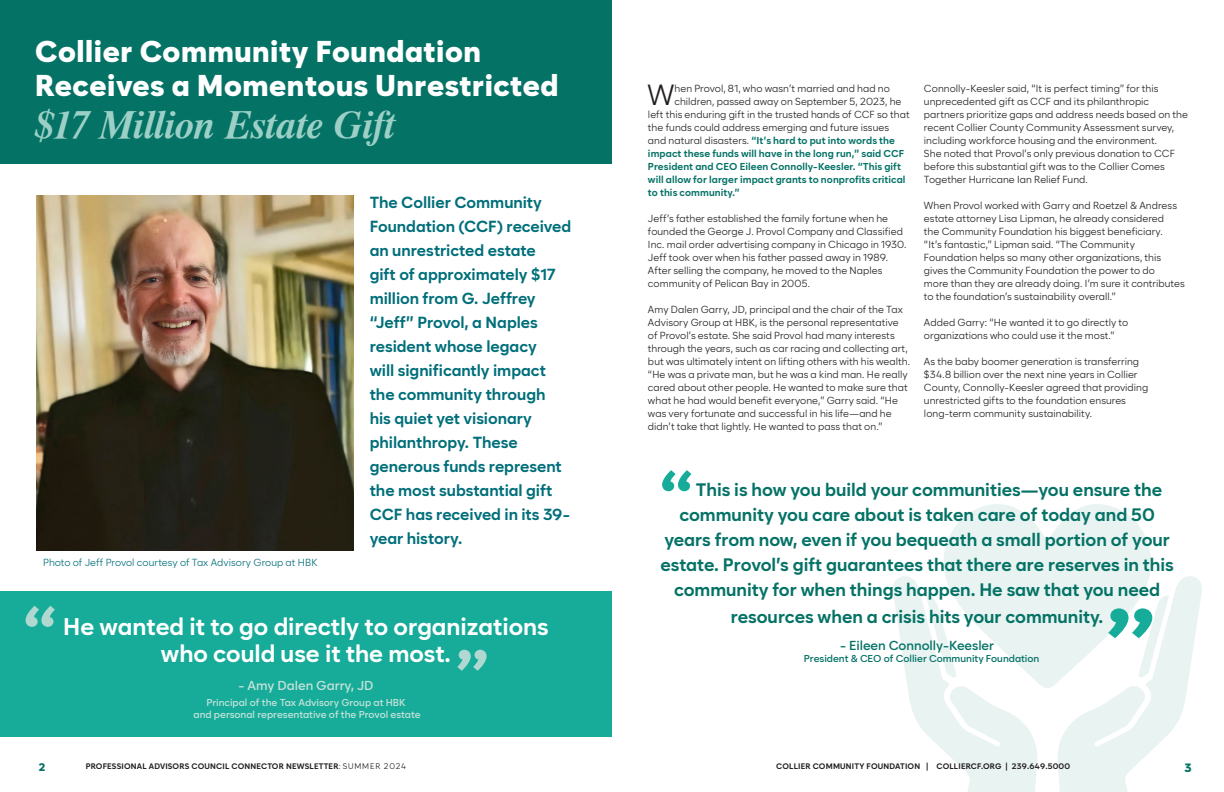
<style>
.page{position:relative;width:1224px;height:792px;background:#fff}
.page>*{position:absolute;margin:0;border:0;box-sizing:border-box;transform-origin:0 0}
.t1{font:italic 700 40px "Tiempo";letter-spacing:-.01em;color:#9cd0c6}
.t2{font:900 30px/34px "Cadiz";letter-spacing:.02em;color:#fff}
.t3{font:28.4px "Cadiz";color:#231f20}
.t4{font:700 24px/26.8px "Cadiz";color:#fff;text-align:center}
.t5{font:700 18px "Cadiz";color:#057266}
.t6{font:700 16px/24px "Cadiz";color:#006f7a}
.t7{font:600 13px "Cadiz";color:#057266}
.t8{font:600 13px "Cadiz";color:#c3e1da}
.t9{font:900 12px "Cadiz";color:#057266}
.t10{font:900 11px "Cadiz";color:#057266}
.t11{font:10px/13px "Cadiz";letter-spacing:.005em;color:#231f20}
.t12{font:700 10px "Cadiz";letter-spacing:.01em;color:#057266}
.t13{font:600 10px "Cadiz";color:#c3e1da}
.t14{font:10px "Cadiz";letter-spacing:.005em;color:#006f7a}
.t15{font:600 10px "Cadiz";color:#057266}
.t16{font:700 8px "Cadiz";letter-spacing:.025em;color:#231f20}
.s1{font-weight:400;color:#231f20}
.s2{font-weight:400}
</style>
<div class="page">
<div style="left:0;top:0;width:612px;height:163px;background:#057266"></div>
<img style="left:36px;top:195px;width:317px;height:356px">
<svg style="left:893px;top:576px;width:144px;height:216px"></svg>
<svg style="left:944px;top:504px;width:207px;height:185px;fill:#e9f4f2"></svg>
<svg style="left:662px;top:470px;width:29px;height:21px"></svg>
<svg style="left:1056px;top:569px;width:146px;height:223px"></svg>
<div style="left:0;top:591px;width:612px;height:146px;background:#16ac99"></div>
<svg style="left:26px;top:606px;width:29px;height:21px"></svg>
<svg style="left:457px;top:650px;width:30px;height:21px"></svg>
<p class="t2" style="left:35px;top:34px;width:525px">Collier Community Foundation<br>Receives a Momentous Unrestricted</p>
<p class="t1" style="left:35px;top:100px;width:363px">$17 Million Estate Gift</p>
<p class="t14" style="left:43px;top:556px;width:276px">Photo of Jeff Provol courtesy of Tax Advisory Group at HBK</p>
<p class="t6" style="left:370px;top:190px;width:203px">The Collier Community<br>Foundation (CCF) received an unrestricted estate<br>gift of approximately $17 million from G. Jeffrey “Jeff” Provol, a Naples resident whose legacy<br>will significantly impact the community through<br>his quiet yet visionary philanthropy. These generous funds represent the most substantial gift<br>CCF has received in its 39- year history.</p>
<p class="t4" style="left:63px;top:613px;width:487px">He wanted it to go directly to organizations who could use it the most.</p>
<p class="t8" style="left:239px;top:678px;width:136px">- Amy Dalen Garry, JD</p>
<p class="t13" style="left:206px;top:697px;width:201px">Principal of the Tax Advisory Group at HBK</p>
<p class="t13" style="left:194px;top:709px;width:229px">and personal representative of the Provol estate</p>
<p class="t3" style="left:648px;top:78px;width:28px">W</p>
<p class="t11" style="left:675px;top:82px;width:217px">hen Provol, 81, who wasn’t married and had no</p>
<p class="t11" style="left:675px;top:95px;width:228px">children, passed away on September 5, 2023, he</p>
<p class="t11" style="left:648px;top:108px;width:263px">left this enduring gift in the trusted hands of CCF so that</p>
<p class="t11" style="left:648px;top:121px;width:243px">the funds could address emerging and future issues</p>
<p class="t12" style="left:648px;top:134px;width:249px"><span class="s1">and natural disasters.</span> “It’s hard to put into words the</p>
<p class="t12" style="left:648px;top:147px;width:258px">impact these funds will have in the long run,” said CCF</p>
<p class="t12" style="left:648px;top:160px;width:254px">President and CEO Eileen Connolly-Keesler. “This gift</p>
<p class="t12" style="left:648px;top:173px;width:259px">will allow for larger impact grants to nonprofits critical</p>
<p class="t12" style="left:648px;top:186px;width:93px">to this community.”</p>
<p class="t11" style="left:648px;top:212px;width:260px">Jeff’s father established the family fortune when he founded the George J. Provol Company and Classified Inc. mail order advertising company in Chicago in 1930.<br>Jeff took over when his father passed away in 1989.<br>After selling the company, he moved to the Naples community of Pelican Bay in 2005.</p>
<p class="t11" style="left:648px;top:303px;width:263px">Amy Dalen Garry, JD, principal and the chair of the Tax Advisory Group at HBK, is the personal representative of Provol’s estate. She said Provol had many interests through the years, such as car racing and collecting art, but was ultimately intent on lifting others with his wealth. “He was a private man, but he was a kind man. He really cared about other people. He wanted to make sure that what he had would benefit everyone,” Garry said. “He was very fortunate and successful in his life—and he didn’t take that lightly. He wanted to pass that on.”</p>
<p class="t11" style="left:924px;top:82px;width:265px">Connolly-Keesler said, “It is perfect timing” for this unprecedented gift as CCF and its philanthropic partners prioritize gaps and address needs based on the recent Collier County Community Assessment survey, including workforce housing and the environment.<br>She noted that Provol’s only previous donation to CCF before this substantial gift was to the Collier Comes Together Hurricane Ian Relief Fund.</p>
<p class="t11" style="left:924px;top:199px;width:262px">When Provol worked with Garry and Roetzel &amp; Andress estate attorney Lisa Lipman, he already considered<br>the Community Foundation his biggest beneficiary.<br>“It’s fantastic,” Lipman said. “The Community Foundation helps so many other organizations, this gives the Community Foundation the power to do<br>more than they are already doing. I’m sure it contributes to the foundation’s sustainability overall.”</p>
<p class="t11" style="left:924px;top:316px;width:206px">Added Garry: “He wanted it to go directly to organizations who could use it the most.”</p>
<p class="t11" style="left:924px;top:355px;width:226px">As the baby boomer generation is transferring $34.8 billion over the next nine years in Collier County, Connolly-Keesler agreed that providing unrestricted gifts to the foundation ensures long-term community sustainability.</p>
<p class="t5" style="left:696px;top:479px;width:468px">This is how you build your communities—you ensure the</p>
<p class="t5" style="left:679px;top:504px;width:477px">community you care about is taken care of today and 50</p>
<p class="t5" style="left:664px;top:529px;width:507px">years from now, even if you bequeath a small portion of your</p>
<p class="t5" style="left:660px;top:554px;width:515px">estate. Provol’s gift guarantees that there are reserves in this</p>
<p class="t5" style="left:674px;top:579px;width:488px">community for when things happen. He saw that you need</p>
<p class="t5" style="left:731px;top:606px;width:374px">resources when a crisis hits your community.</p>
<p class="t7" style="left:840px;top:637px;width:156px">- Eileen Connolly-Keesler</p>
<p class="t15" style="left:804px;top:653px;width:237px">President &amp; CEO of Collier Community Foundation</p>
<p class="t10" style="left:39px;top:760px;width:8px">2</p>
<p class="t16" style="left:86px;top:761px;width:322px">PROFESSIONAL ADVISORS COUNCIL CONNECTOR NEWSLETTER<span class="s2">: SUMMER 2024</span></p>
<p class="t16" style="left:776px;top:761px;width:296px">COLLIER COMMUNITY FOUNDATION | COLLIERCF.ORG | 239.649.5000</p>
<p class="t9" style="left:1184px;top:760px;width:9px">3</p>
</div>
